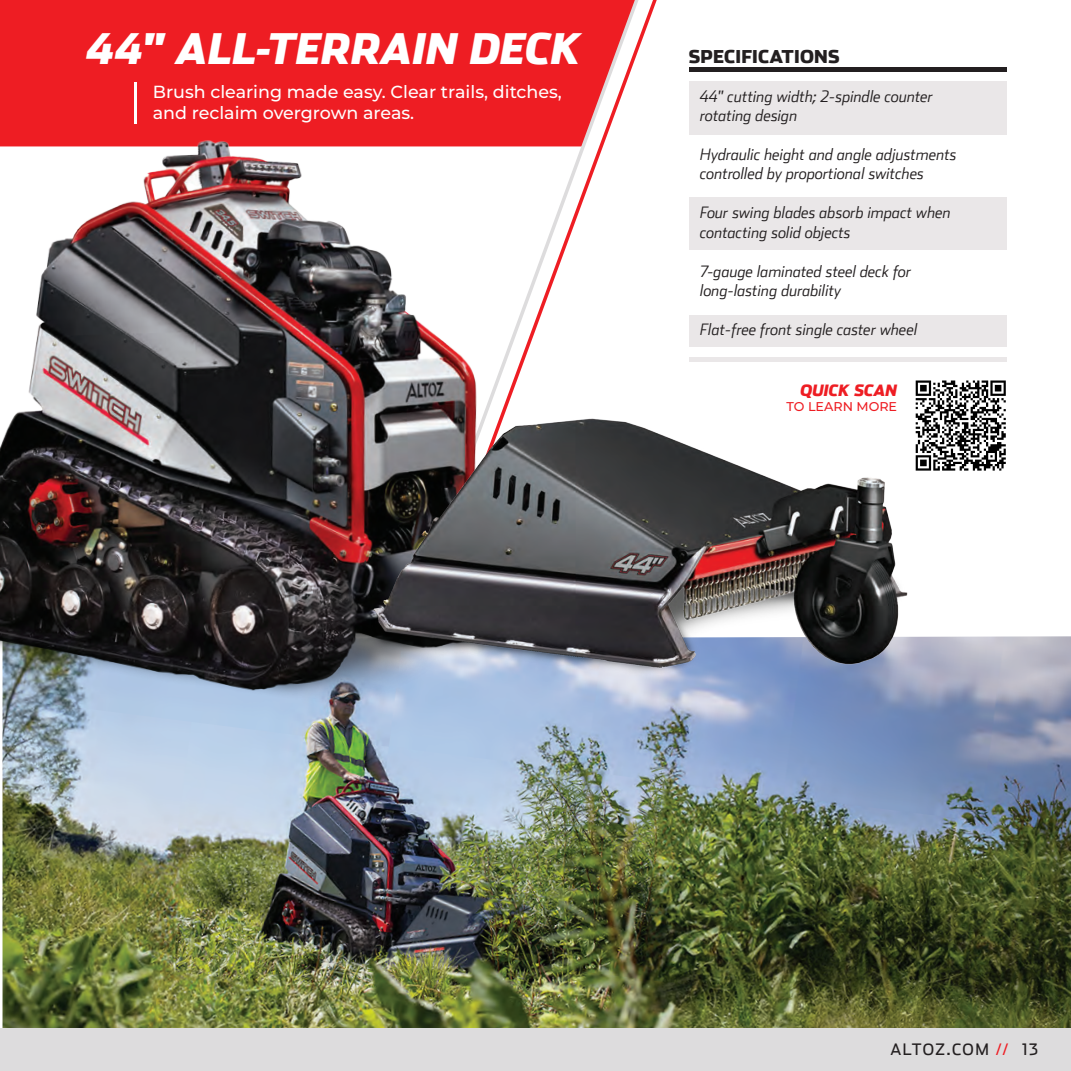
<style>
.page{position:relative;width:1071px;height:1071px;background:#fff}
.page>*{position:absolute;margin:0;border:0;box-sizing:border-box;transform-origin:0 0}
.t1{font:italic 900 42px "Stainless";color:#fff}
.t2{font:900 17.68px "Stainless";letter-spacing:.01em;color:#231f20}
.t3{font:500 17.5px/21px "Montserrat";color:#fff}
.t4{font:italic 300 15.92px/19.4px "Stainless";color:#231f20}
.t5{font:15.75px "Stainless";letter-spacing:.095em;color:#231f20}
.t6{font:italic 900 15.58px "Stainless";color:#ee1d23}
.t7{font:500 12.78px "Montserrat";color:#ee1d23}
.s1{color:#ee1d23}
</style>
<div class="page">
<div style="left:0;top:0;width:232px;height:130px;background:#ee1d23"></div>
<svg style="left:232px;top:0;width:412px;height:149px;background:#ef3035"></svg>
<img style="left:3px;top:636px;width:1068px;height:392px">
<div style="left:0;top:1028px;width:1071px;height:43px;background:#dddcdd"></div>
<img style="left:0;top:130px;width:602px;height:611px">
<div style="left:689px;top:81px;width:317px;height:53px;background:#eae7e8"></div>
<div style="left:689px;top:198px;width:317px;height:52px;background:#eae7e8"></div>
<div style="left:689px;top:315px;width:317px;height:31px;background:#eae7e8"></div>
<hr style="left:689px;top:68px;width:317px;height:4px;background:#231f20">
<hr style="left:689px;top:357px;width:317px;height:4px;background:#eae7e8">
<svg style="left:915px;top:380px;width:91px;height:11px"></svg>
<svg style="left:916px;top:381px;width:90px;height:90px"></svg>
<hr style="left:134px;top:83px;width:2px;height:41px;background:#fff">
<img style="left:360px;top:391px;width:575px;height:299px">
<p class="t1" style="left:87px;top:22px;width:497px">44" ALL-TERRAIN DECK</p>
<p class="t3" style="left:153px;top:81px;width:411px">Brush clearing made easy. Clear trails, ditches, and reclaim overgrown areas.</p>
<p class="t2" style="left:689px;top:45px;width:152px">SPECIFICATIONS</p>
<p class="t4" style="left:700px;top:86px;width:234px">44" cutting width; 2-spindle counter rotating design</p>
<p class="t4" style="left:700px;top:144px;width:258px">Hydraulic height and angle adjustments controlled by proportional switches</p>
<p class="t4" style="left:700px;top:203px;width:252px">Four swing blades absorb impact when contacting solid objects</p>
<p class="t4" style="left:700px;top:261px;width:213px">7-gauge laminated steel deck for long-lasting durability</p>
<p class="t4" style="left:700px;top:319px;width:219px">Flat-free front single caster wheel</p>
<p class="t6" style="left:800px;top:380px;width:98px">QUICK SCAN</p>
<p class="t7" style="left:787px;top:398px;width:112px">TO LEARN MORE</p>
<p class="t5" style="left:890px;top:1040px;width:119px">ALTOZ.COM <span class="s1">//</span></p>
<p class="t5" style="left:1022px;top:1040px;width:17px">13</p>
</div>
